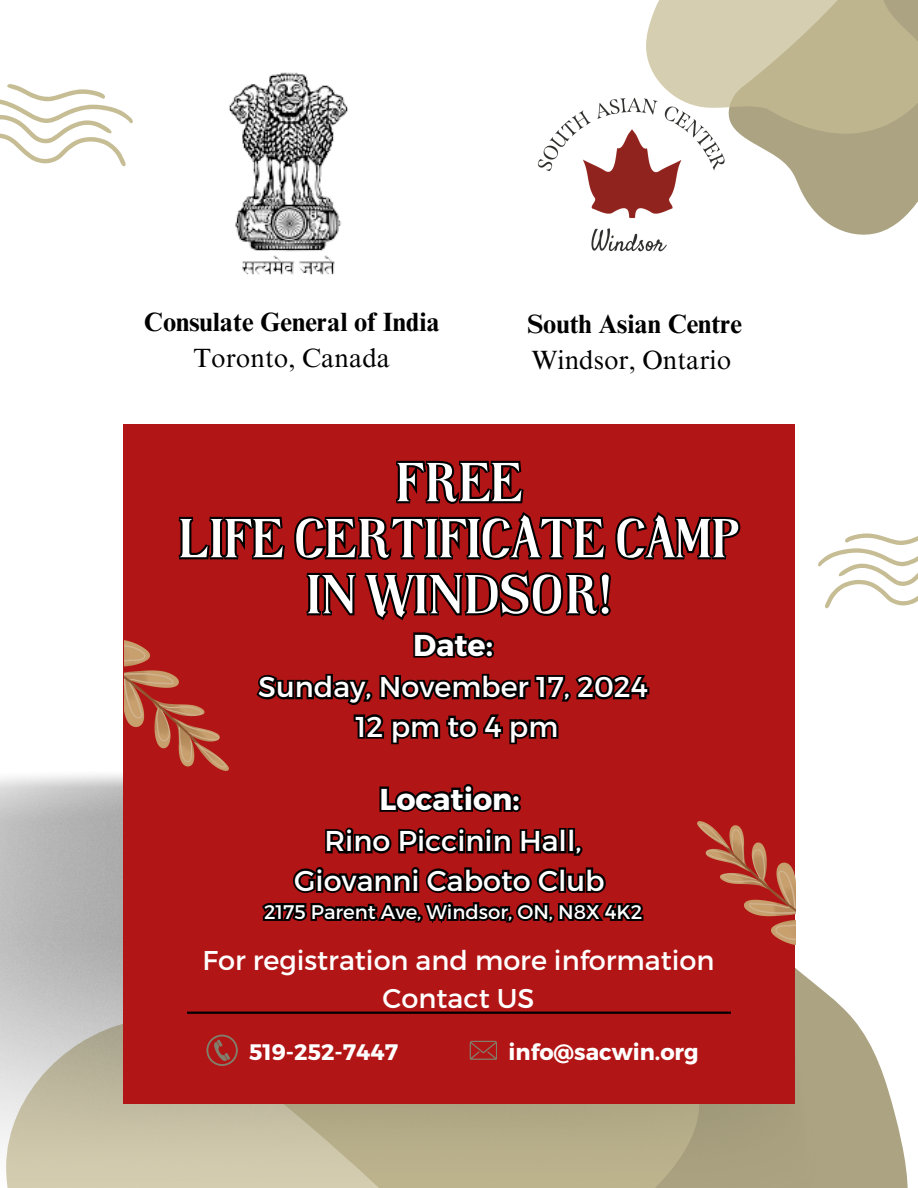
<style>
.page{position:relative;width:918px;height:1188px;background:#fff}
.page>*{position:absolute;margin:0;border:0;box-sizing:border-box;transform-origin:0 0}
.t1{font:700 56.25px/56.1px "Tropikal";color:#fff;text-align:center}
.t2{font:700 30.15px "Montserrat";color:#fff}
.t3{font:28.65px/39.3px "Montserrat";color:#fff;text-align:center}
.t4{font:27.15px/37.2px "Montserrat";color:#fff;text-align:center}
.t5{font:700 26.4px/36.3px "Times NRMT Pro";color:#000;text-align:center}
.t6{font:700 22.5px "Montserrat";color:#fff}
.t7{font:19.65px "Montserrat";color:#fff}
.s1{font-weight:400}
</style>
<div class="page">
<svg style="left:817px;top:134px;width:101px;height:101px;fill:#aba381"></svg>
<svg style="left:646px;top:0;width:272px;height:134px"></svg>
<svg style="left:818px;top:986px;width:90px;height:202px;fill:#aba381"></svg>
<img style="left:0;top:771px;width:818px;height:417px">
<div style="left:124px;top:424px;width:671px;height:680px;background:#b21515"></div>
<hr style="left:187px;top:1012px;width:544px;height:2px;background:#000">
<svg style="left:206px;top:1035px;width:32px;height:31px"></svg>
<svg style="left:178px;top:460px;width:563px;height:161px"></svg>
<img style="left:124px;top:640px;width:105px;height:131px">
<img style="left:698px;top:821px;width:97px;height:124px">
<svg style="left:0;top:85px;width:132px;height:81px"></svg>
<svg style="left:818px;top:533px;width:100px;height:76px"></svg>
<img style="left:537px;top:46px;width:280px;height:206px">
<img style="left:229px;top:72px;width:119px;height:203px">
<svg style="left:470px;top:1041px;width:27px;height:19px"></svg>
<svg style="left:413px;top:632px;width:81px;height:26px"></svg>
<svg style="left:256px;top:673px;width:394px;height:72px"></svg>
<svg style="left:379px;top:784px;width:142px;height:28px"></svg>
<svg style="left:262px;top:827px;width:382px;height:97px"></svg>
<p class="t5" style="left:144px;top:307px;width:297px">Consulate General of India<br><span class="s1">Toronto, Canada</span></p>
<p class="t5" style="left:527px;top:310px;width:216px;text-align:left">South Asian Centre<br><span class="s1">Windsor, Ontario</span></p>
<p class="t1" style="left:179px;top:458px;width:562px">FREE<br>LIFE CERTIFICATE CAMP<br>IN WINDSOR!</p>
<h2 class="t2" style="left:413px;top:625px;width:81px">Date:</h2>
<h2 class="t3" style="left:258px;top:666px;width:391px">Sunday, November 17, 2024<br>12 pm to 4 pm</h2>
<h1 class="t2" style="left:379px;top:779px;width:142px">Location:</h1>
<h2 class="t3" style="left:325px;top:820px;width:259px">Rino Piccinin Hall,</h2>
<p class="t3" style="left:294px;top:859px;width:312px">Giovanni Caboto Club</p>
<p class="t7" style="left:264px;top:899px;width:380px">2175 Parent Ave, Windsor, ON, N8X 4K2</p>
<h2 class="t4" style="left:203px;top:941px;width:514px">For registration and more information<br>Contact US</h2>
<p class="t6" style="left:249px;top:1037px;width:150px">519-252-7447</p>
<p class="t6" style="left:509px;top:1037px;width:192px">info@sacwin.org</p>
</div>
